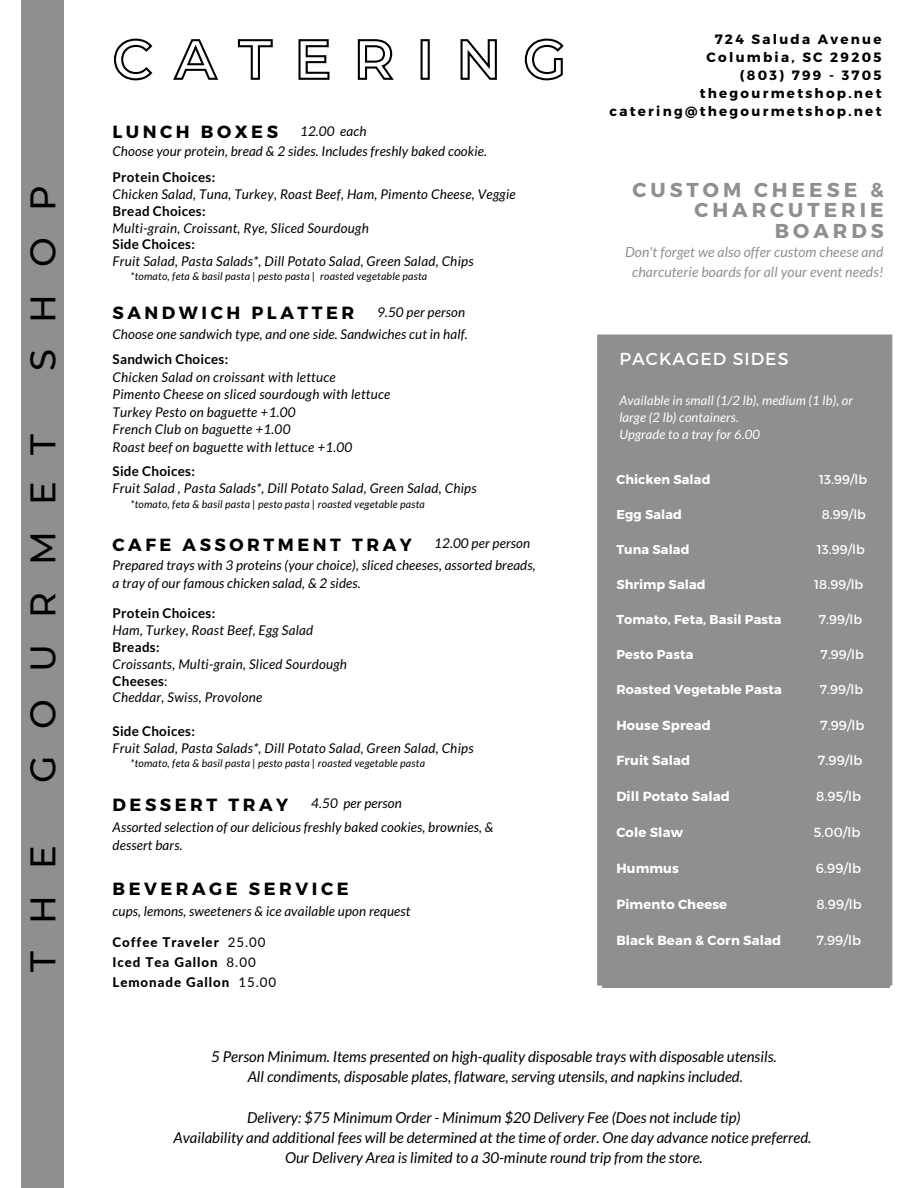
<style>
.page{position:relative;width:918px;height:1188px;background:#fff}
.page>*{position:absolute;margin:0;border:0;box-sizing:border-box;transform-origin:0 0}
.t1{font:500 35.4px "Montserrat";letter-spacing:.75em;color:#000}
.t2{font:700 20.1px/20.2px "Montserrat";letter-spacing:.2em;color:#8f8f8f;text-align:right}
.t3{font:700 17.7px "Montserrat";letter-spacing:.2em;color:#000}
.t4{font:17.25px "Montserrat";letter-spacing:.06em;color:#fff}
.t5{font:italic 15px "Lato";color:#000}
.t6{font:italic 13.95px/19.2px "Lato";letter-spacing:.01em;color:#8f8f8f;text-align:center}
.t7{font:italic 13.5px/18px "Lato";letter-spacing:.01em;color:#000}
.t8{font:700 13.5px "Montserrat";letter-spacing:.165em;color:#000}
.t9{font:700 13.5px "Lato";letter-spacing:.02em;color:#000}
.t10{font:italic 13.35px "Lato";letter-spacing:.02em;color:#000}
.t11{font:800 13.35px "Lato";letter-spacing:.07em;color:#000}
.t12{font:700 13.35px "Lato";letter-spacing:.02em;color:#000}
.t13{font:700 13.2px "Montserrat";letter-spacing:.01em;color:#fff}
.t14{font:13.2px "Montserrat";letter-spacing:.01em;color:#fff}
.t15{font:italic 12.9px/17.2px "Lato";letter-spacing:.01em;color:#fff}
.t16{font:700 12.75px "Montserrat";letter-spacing:.01em;color:#fff}
.t17{font:12.75px "Montserrat";letter-spacing:.01em;color:#fff}
.t18{font:italic 10.65px "Lato";letter-spacing:.02em;color:#000}
.s1{font-weight:400}
</style>
<div class="page">
<svg style="left:597px;top:335px;width:295px;height:651px;background:#909090"></svg>
<div style="left:602px;top:341px;width:288px;height:646px;background:#8f8f8f"></div>
<div style="left:22px;top:0;width:42px;height:1188px;background:#8f8f8f"></div>
<svg style="left:114px;top:38px;width:450px;height:43px"></svg>
<p class="t1" style="left:21px;top:371px;width:187px;rotate:-90deg">SHOP</p>
<p class="t1" style="left:21px;top:783px;width:350px;rotate:-90deg">GOURMET</p>
<p class="t1" style="left:21px;top:972px;width:128px;rotate:-90deg">THE</p>
<p class="t3" style="left:113px;top:120px;width:167px">LUNCH BOXES</p>
<p class="t7" style="left:113px;top:142px;width:376px">Choose your protein, bread &amp; 2 sides. Includes freshly baked cookie.</p>
<p class="t7" style="left:300px;top:122px;width:68px">12.00 each</p>
<p class="t9" style="left:113px;top:169px;width:104px">Protein Choices:</p>
<p class="t7" style="left:113px;top:185px;width:405px">Chicken Salad, Tuna, Turkey, Roast Beef, Ham, Pimento Cheese, Veggie</p>
<p class="t9" style="left:113px;top:203px;width:95px">Bread Choices:</p>
<p class="t7" style="left:113px;top:218px;width:258px">Multi-grain, Croissant, Rye, Sliced Sourdough</p>
<p class="t9" style="left:113px;top:236px;width:84px">Side Choices:</p>
<p class="t7" style="left:113px;top:252px;width:363px">Fruit Salad, Pasta Salads*, Dill Potato Salad, Green Salad, Chips</p>
<p class="t18" style="left:131px;top:270px;width:298px">*tomato, feta &amp; basil pasta | pesto pasta | roasted vegetable pasta</p>
<p class="t3" style="left:113px;top:301px;width:243px">SANDWICH PLATTER</p>
<p class="t7" style="left:377px;top:302px;width:90px">9.50 per person</p>
<p class="t7" style="left:113px;top:325px;width:357px">Choose one sandwich type, and one side. Sandwiches cut in half.</p>
<p class="t9" style="left:113px;top:351px;width:117px">Sandwich Choices:</p>
<p class="t7" style="left:113px;top:368px;width:225px">Chicken Salad on croissant with lettuce</p>
<p class="t7" style="left:113px;top:385px;width:279px">Pimento Cheese on sliced sourdough with lettuce</p>
<p class="t7" style="left:113px;top:403px;width:185px">Turkey Pesto on baguette +1.00</p>
<p class="t7" style="left:113px;top:420px;width:179px">French Club on baguette +1.00</p>
<p class="t7" style="left:113px;top:438px;width:241px">Roast beef on baguette with lettuce +1.00</p>
<p class="t9" style="left:113px;top:462px;width:84px">Side Choices:</p>
<p class="t7" style="left:113px;top:479px;width:366px">Fruit Salad , Pasta Salads*, Dill Potato Salad, Green Salad, Chips</p>
<p class="t18" style="left:131px;top:497px;width:296px">*tomato, feta &amp; basil pasta | pesto pasta | roasted vegetable pasta</p>
<p class="t3" style="left:113px;top:533px;width:301px">CAFE ASSORTMENT TRAY</p>
<p class="t7" style="left:434px;top:533px;width:97px">12.00 per person</p>
<p class="t7" style="left:113px;top:556px;width:425px">Prepared trays with 3 proteins (your choice), sliced cheeses, assorted breads, a tray of our famous chicken salad, &amp; 2 sides.</p>
<p class="t12" style="left:113px;top:605px;width:104px">Protein Choices:</p>
<p class="t10" style="left:113px;top:622px;width:202px">Ham, Turkey, Roast Beef, Egg Salad</p>
<p class="t12" style="left:113px;top:639px;width:49px">Breads:</p>
<p class="t10" style="left:113px;top:656px;width:236px">Croissants, Multi-grain, Sliced Sourdough</p>
<p class="t12" style="left:113px;top:672px;width:57px">Cheeses<span class="s1">:</span></p>
<p class="t10" style="left:113px;top:689px;width:151px">Cheddar, Swiss, Provolone</p>
<p class="t12" style="left:113px;top:723px;width:84px">Side Choices:</p>
<p class="t10" style="left:113px;top:740px;width:363px">Fruit Salad, Pasta Salads*, Dill Potato Salad, Green Salad, Chips</p>
<p class="t18" style="left:131px;top:756px;width:296px">*tomato, feta &amp; basil pasta | pesto pasta | roasted vegetable pasta</p>
<p class="t3" style="left:113px;top:793px;width:177px">DESSERT TRAY</p>
<p class="t7" style="left:311px;top:794px;width:92px">4.50 per person</p>
<p class="t7" style="left:113px;top:818px;width:382px">Assorted selection of our delicious freshly baked cookies, brownies, &amp; dessert bars.</p>
<p class="t3" style="left:113px;top:877px;width:238px">BEVERAGE SERVICE</p>
<p class="t7" style="left:113px;top:901px;width:299px">cups, lemons, sweeteners &amp; ice available upon request</p>
<p class="t11" style="left:113px;top:934px;width:155px">Coffee Traveler <span class="s1">25.00</span></p>
<p class="t11" style="left:113px;top:954px;width:145px">Iced Tea Gallon <span class="s1">8.00</span></p>
<p class="t11" style="left:113px;top:974px;width:165px">Lemonade Gallon <span class="s1">15.00</span></p>
<p class="t8" style="left:715px;top:31px;width:168px">724 Saluda Avenue</p>
<p class="t8" style="left:707px;top:49px;width:176px">Columbia, SC 29205</p>
<p class="t8" style="left:740px;top:67px;width:143px">(803) 799 - 3705</p>
<p class="t8" style="left:700px;top:85px;width:183px">thegourmetshop.net</p>
<p class="t8" style="left:610px;top:103px;width:273px">catering@thegourmetshop.net</p>
<p class="t2" style="left:633px;top:179px;width:253px">CUSTOM CHEESE &amp;</p>
<p class="t2" style="left:695px;top:199px;width:191px">CHARCUTERIE<br>BOARDS</p>
<p class="t6" style="left:625px;top:242px;width:260px">Don't forget we also offer custom cheese and charcuterie boards for all your event needs!</p>
<p class="t4" style="left:619px;top:347px;width:171px">PACKAGED SIDES</p>
<p class="t15" style="left:619px;top:391px;width:235px">Available in small (1/2 lb), medium (1 lb), or large (2 lb) containers.</p>
<p class="t15" style="left:619px;top:426px;width:142px">Upgrade to a tray for 6.00</p>
<p class="t16" style="left:616px;top:471px;width:96px">Chicken Salad</p>
<p class="t17" style="left:819px;top:471px;width:50px">13.99/lb</p>
<p class="t16" style="left:616px;top:506px;width:67px">Egg Salad</p>
<p class="t17" style="left:822px;top:506px;width:46px">8.99/lb</p>
<p class="t16" style="left:616px;top:541px;width:75px">Tuna Salad</p>
<p class="t17" style="left:817px;top:541px;width:50px">13.99/lb</p>
<p class="t16" style="left:616px;top:576px;width:91px">Shrimp Salad</p>
<p class="t17" style="left:814px;top:576px;width:51px">18.99/lb</p>
<p class="t16" style="left:616px;top:611px;width:167px">Tomato, Feta, Basil Pasta</p>
<p class="t17" style="left:819px;top:611px;width:45px">7.99/lb</p>
<p class="t16" style="left:616px;top:646px;width:79px">Pesto Pasta</p>
<p class="t17" style="left:821px;top:646px;width:45px">7.99/lb</p>
<p class="t16" style="left:616px;top:681px;width:167px">Roasted Vegetable Pasta</p>
<p class="t17" style="left:820px;top:681px;width:45px">7.99/lb</p>
<p class="t13" style="left:616px;top:716px;width:96px">House Spread</p>
<p class="t14" style="left:820px;top:716px;width:46px">7.99/lb</p>
<p class="t13" style="left:616px;top:752px;width:76px">Fruit Salad</p>
<p class="t14" style="left:818px;top:752px;width:46px">7.99/lb</p>
<p class="t13" style="left:616px;top:788px;width:115px">Dill Potato Salad</p>
<p class="t14" style="left:816px;top:788px;width:46px">8.95/lb</p>
<p class="t13" style="left:616px;top:824px;width:68px">Cole Slaw</p>
<p class="t14" style="left:814px;top:824px;width:48px">5.00/lb</p>
<p class="t13" style="left:616px;top:860px;width:64px">Hummus</p>
<p class="t14" style="left:816px;top:860px;width:47px">6.99/lb</p>
<p class="t13" style="left:616px;top:896px;width:112px">Pimento Cheese</p>
<p class="t14" style="left:817px;top:896px;width:47px">8.99/lb</p>
<p class="t13" style="left:616px;top:932px;width:166px">Black Bean &amp; Corn Salad</p>
<p class="t14" style="left:816px;top:932px;width:46px">7.99/lb</p>
<p class="t5" style="left:211px;top:1047px;width:567px">5 Person Minimum. Items presented on high-quality disposable trays with disposable utensils.</p>
<p class="t5" style="left:248px;top:1068px;width:497px">All condiments, disposable plates, flatware, serving utensils, and napkins included.</p>
<p class="t5" style="left:247px;top:1108px;width:495px">Delivery: $75 Minimum Order - Minimum $20 Delivery Fee (Does not include tip)</p>
<p class="t5" style="left:174px;top:1128px;width:639px">Availability and additional fees will be determined at the time of order. One day advance notice preferred.</p>
<p class="t5" style="left:285px;top:1149px;width:419px">Our Delivery Area is limited to a 30-minute round trip from the store.</p>
</div>
